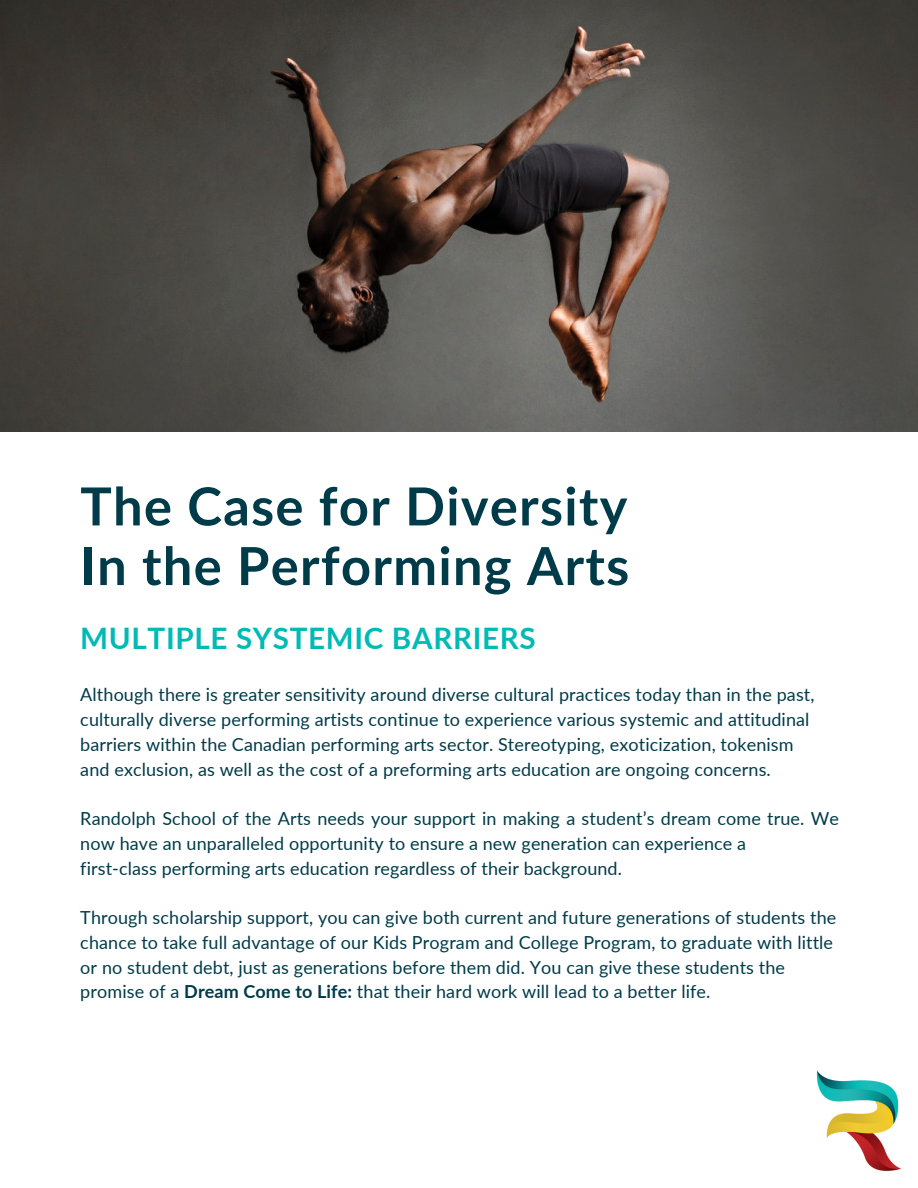
<style>
.page{position:relative;width:918px;height:1188px;background:#fff}
.page>*{position:absolute;margin:0;border:0;box-sizing:border-box;transform-origin:0 0}
.t1{font:700 52.5px/59.7px "Lato";letter-spacing:.025em;color:#003b49}
.t2{font:700 29.55px "Lato";letter-spacing:.02em;color:#00bab6}
.t3{font:18px/24.8px "Lato";letter-spacing:.005em;color:#003b49}
.s1{font-weight:700}
</style>
<div class="page">
<img style="left:0;top:0;width:918px;height:432px">
<img style="left:816px;top:1070px;width:85px;height:101px">
<p class="t1" style="left:80px;top:475px;width:550px">The Case for Diversity<br>In the Performing Arts</p>
<p class="t2" style="left:80px;top:620px;width:457px">MULTIPLE SYSTEMIC BARRIERS</p>
<p class="t3" style="left:80px;top:682px;width:736px">Although there is greater sensitivity around diverse cultural practices today than in the past, culturally diverse performing artists continue to experience various systemic and attitudinal barriers within the Canadian performing arts sector. Stereotyping, exoticization, tokenism</p>
<p class="t3" style="left:80px;top:756px;width:692px">and exclusion, as well as the cost of a preforming arts education are ongoing concerns.</p>
<p class="t3" style="left:80px;top:806px;width:760px">Randolph School of the Arts needs your support in making a student’s dream come true. We now have an unparalleled opportunity to ensure a new generation can experience a</p>
<p class="t3" style="left:80px;top:855px;width:543px">first-class performing arts education regardless of their background.</p>
<p class="t3" style="left:80px;top:905px;width:758px">Through scholarship support, you can give both current and future generations of students the chance to take full advantage of our Kids Program and College Program, to graduate with little or no student debt, just as generations before them did. You can give these students the promise of a <span class="s1">Dream Come to Life:</span> that their hard work will lead to a better life.</p>
</div>
